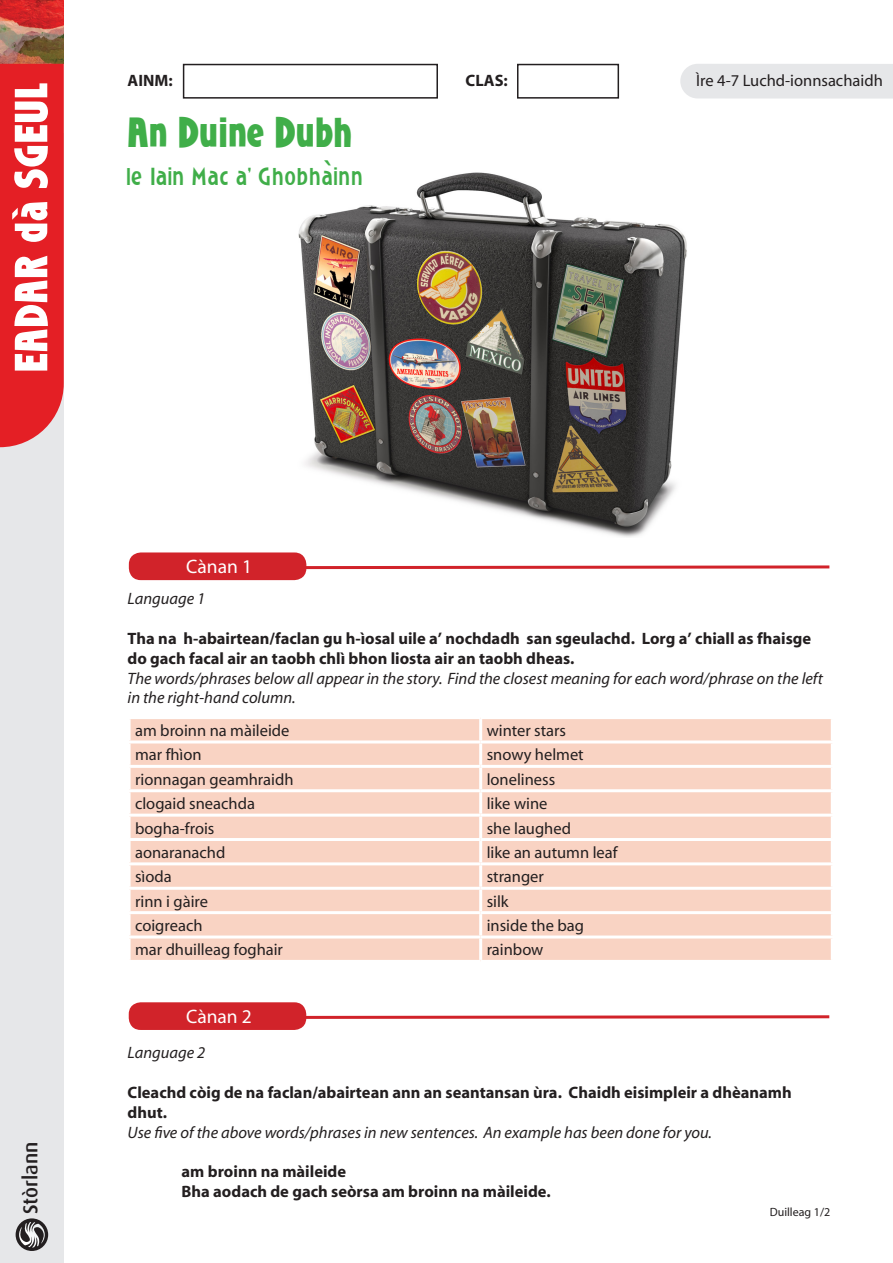
<style>
.page{position:relative;width:893px;height:1263px;background:#fff}
.page>*{position:absolute;margin:0;border:0;box-sizing:border-box;transform-origin:0 0}
.HEADING_1{font:42px "Roslin Gothic DG Bold";color:#40ae49}
.t1{font:36px "Myriad";color:#40ae49}
.HEADING_2{font:24px "Roslyn Gothic";color:#40ae49}
.t2{font:500 20.25px "Dax";color:#231f20}
.HEADING_3{font:19.5px "Myriad";color:#fff}
.t3{font:700 16.5px/19.8px "Myriad";color:#231f20}
.Paragraph_Style_2{font:16.5px "Myriad";color:#231f20}
.t4{font:italic 16.5px/19.8px "Myriad";color:#231f20}
.t5{font:12px "Myriad";color:#231f20}
.s1{font-weight:400;font-style:italic}
</style>
<div class="page">
<div style="left:0;top:133px;width:64px;height:1130px;background:#e6e7e9"></div>
<div style="left:16px;top:1218px;width:32px;height:33px;background:#231f20;border-radius:50%"></div>
<svg style="left:19px;top:1222px;width:26px;height:25px"></svg>
<img style="left:0;top:0;width:64px;height:64px">
<svg style="left:0;top:64px;width:64px;height:383px;background:#ea595d"></svg>
<div style="left:680px;top:64px;width:213px;height:35px;background:#e6e7e9"></div>
<img style="left:298px;top:172px;width:389px;height:365px">
<div style="left:183px;top:64px;width:255px;height:35px;border:2px solid #231f20"></div>
<div style="left:517px;top:64px;width:102px;height:35px;border:2px solid #231f20"></div>
<div style="left:129px;top:552px;width:177px;height:28px;background:#d1232a;border-radius:12px"></div>
<svg style="left:306px;top:564px;width:524px;height:7px"></svg>
<div style="left:131px;top:719px;width:700px;height:241px;background:#f9d3c3"></div>
<hr style="left:479px;top:719px;width:3px;height:21px;background:#fff">
<hr style="left:128px;top:740px;width:353px;height:3px;background:#fff">
<hr style="left:481px;top:740px;width:353px;height:3px;background:#fff">
<hr style="left:479px;top:743px;width:3px;height:22px;background:#fff">
<hr style="left:128px;top:765px;width:353px;height:3px;background:#fff">
<hr style="left:481px;top:765px;width:353px;height:3px;background:#fff">
<hr style="left:479px;top:768px;width:3px;height:21px;background:#fff">
<hr style="left:128px;top:789px;width:353px;height:3px;background:#fff">
<hr style="left:481px;top:789px;width:353px;height:3px;background:#fff">
<hr style="left:479px;top:792px;width:3px;height:22px;background:#fff">
<hr style="left:128px;top:814px;width:353px;height:3px;background:#fff">
<hr style="left:481px;top:814px;width:353px;height:3px;background:#fff">
<hr style="left:479px;top:817px;width:3px;height:21px;background:#fff">
<hr style="left:128px;top:838px;width:353px;height:3px;background:#fff">
<hr style="left:481px;top:838px;width:353px;height:3px;background:#fff">
<hr style="left:479px;top:841px;width:3px;height:21px;background:#fff">
<hr style="left:128px;top:862px;width:353px;height:3px;background:#fff">
<hr style="left:481px;top:862px;width:353px;height:3px;background:#fff">
<hr style="left:479px;top:865px;width:3px;height:22px;background:#fff">
<hr style="left:128px;top:887px;width:353px;height:3px;background:#fff">
<hr style="left:481px;top:887px;width:353px;height:3px;background:#fff">
<hr style="left:479px;top:890px;width:3px;height:21px;background:#fff">
<hr style="left:128px;top:911px;width:353px;height:3px;background:#fff">
<hr style="left:481px;top:911px;width:353px;height:3px;background:#fff">
<hr style="left:479px;top:914px;width:3px;height:21px;background:#fff">
<hr style="left:128px;top:935px;width:353px;height:3px;background:#fff">
<hr style="left:481px;top:935px;width:353px;height:3px;background:#fff">
<hr style="left:479px;top:938px;width:3px;height:22px;background:#fff">
<div style="left:129px;top:1002px;width:177px;height:28px;background:#d1232a;border-radius:12px"></div>
<svg style="left:306px;top:1014px;width:524px;height:6px"></svg>
<p class="t3" style="left:128px;top:71px;width:47px">AINM:</p>
<p class="t3" style="left:466px;top:71px;width:44px">CLAS:</p>
<p class="HEADING_1" style="left:128px;top:110px;width:226px">An Duine Dubh</p>
<p class="HEADING_2" style="left:126px;top:163px;width:239px">le Iain Mac a' Ghobhainn</p>
<p class="t1" style="left:323px;top:155px;width:12px">`</p>
<p class="Paragraph_Style_2" style="left:696px;top:72px;width:188px">Ìre 4-7 Luchd-ionnsachaidh</p>
<p class="t2" style="left:19px;top:1214px;width:74px;rotate:-90deg">Stòrlann</p>
<p class="HEADING_3" style="left:186px;top:557px;width:67px">Cànan 1</p>
<p class="t4" style="left:128px;top:590px;width:79px">Language 1</p>
<p class="t3" style="left:128px;top:629px;width:685px">Tha na h-abairtean/faclan gu h-ìosal uile a’ nochdadh san sgeulachd. Lorg a’ chiall as fhaisge do gach facal air an taobh chlì bhon liosta air an taobh dheas.</p>
<p class="t4" style="left:128px;top:669px;width:697px">The words/phrases below all appear in the story. Find the closest meaning for each word/phrase on the left in the right-hand column.</p>
<p class="Paragraph_Style_2" style="left:135px;top:722px;width:156px">am broinn na màileide</p>
<p class="Paragraph_Style_2" style="left:487px;top:722px;width:81px">winter stars</p>
<p class="Paragraph_Style_2" style="left:135px;top:747px;width:68px">mar fhìon</p>
<p class="Paragraph_Style_2" style="left:487px;top:747px;width:99px">snowy helmet</p>
<p class="Paragraph_Style_2" style="left:135px;top:771px;width:160px">rionnagan geamhraidh</p>
<p class="Paragraph_Style_2" style="left:487px;top:771px;width:70px">loneliness</p>
<p class="Paragraph_Style_2" style="left:135px;top:795px;width:121px">clogaid sneachda</p>
<p class="Paragraph_Style_2" style="left:487px;top:795px;width:62px">like wine</p>
<p class="Paragraph_Style_2" style="left:135px;top:820px;width:81px">bogha-frois</p>
<p class="Paragraph_Style_2" style="left:487px;top:820px;width:86px">she laughed</p>
<p class="Paragraph_Style_2" style="left:135px;top:844px;width:92px">aonaranachd</p>
<p class="Paragraph_Style_2" style="left:487px;top:844px;width:132px">like an autumn leaf</p>
<p class="Paragraph_Style_2" style="left:135px;top:868px;width:38px">sìoda</p>
<p class="Paragraph_Style_2" style="left:487px;top:868px;width:59px">stranger</p>
<p class="Paragraph_Style_2" style="left:135px;top:893px;width:75px">rinn i gàire</p>
<p class="Paragraph_Style_2" style="left:487px;top:893px;width:23px">silk</p>
<p class="Paragraph_Style_2" style="left:135px;top:917px;width:69px">coigreach</p>
<p class="Paragraph_Style_2" style="left:487px;top:917px;width:99px">inside the bag</p>
<p class="Paragraph_Style_2" style="left:135px;top:942px;width:149px">mar dhuilleag foghair</p>
<p class="Paragraph_Style_2" style="left:487px;top:942px;width:58px">rainbow</p>
<p class="HEADING_3" style="left:186px;top:1007px;width:67px">Cànan 2</p>
<p class="t4" style="left:128px;top:1044px;width:79px">Language 2</p>
<p class="t3" style="left:128px;top:1083px;width:666px">Cleachd còig de na faclan/abairtean ann an seantansan ùra. Chaidh eisimpleir a dhèanamh dhut.<br><span class="s1">Use five of the above words/phrases in new sentences. An example has been done for you.</span></p>
<p class="t3" style="left:182px;top:1162px;width:166px">am broinn na màileide</p>
<p class="t3" style="left:182px;top:1182px;width:371px">Bha aodach de gach seòrsa am broinn na màileide.</p>
<p class="t5" style="left:770px;top:1206px;width:62px">Duilleag 1/2</p>
</div>
